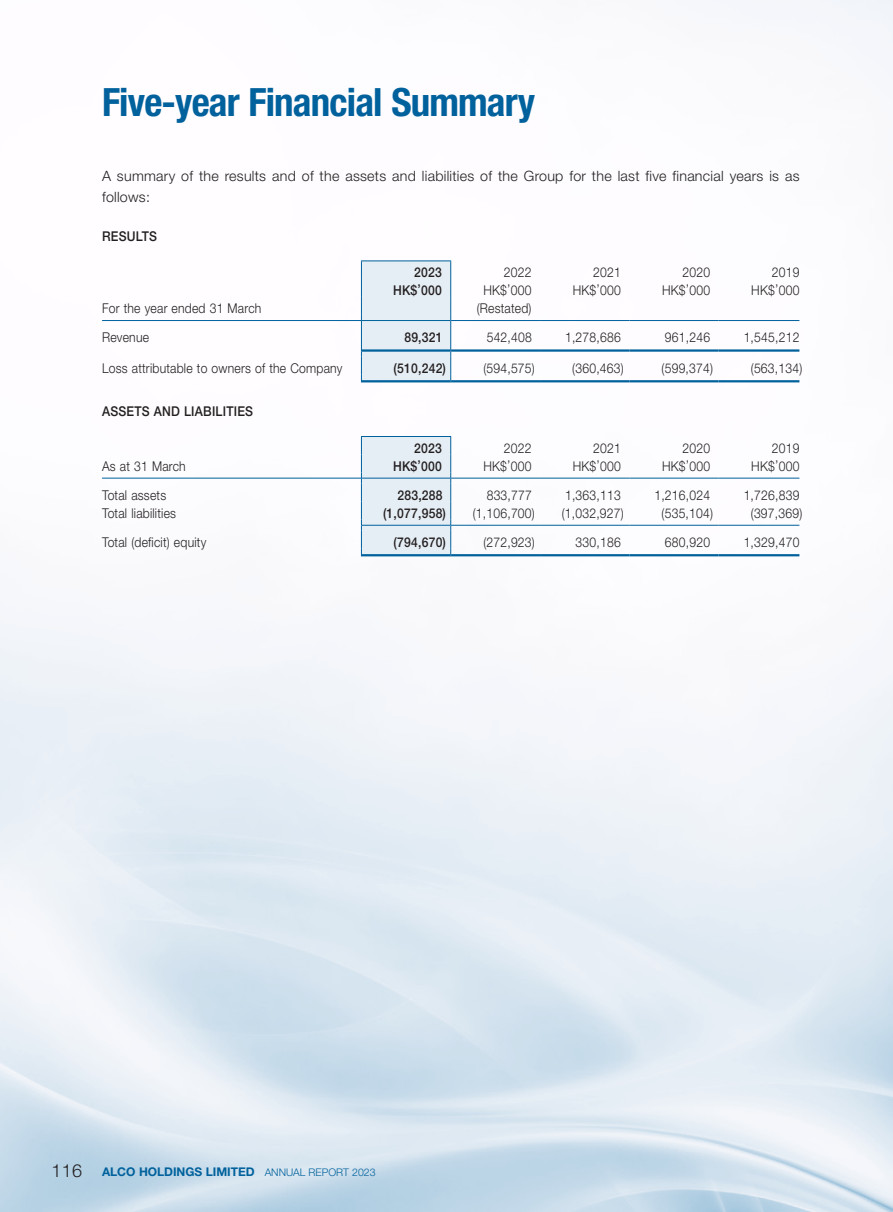
<style>
.page{position:relative;width:893px;height:1212px;background:#fff}
.page>*{position:absolute;margin:0;border:0;box-sizing:border-box;transform-origin:0 0}
.t1{font:700 condensed 39px "Helvetica Neue LT Std";letter-spacing:-.02em;color:#00619c}
.t2{font:300 18px "Helvetica Neue LT Std";color:#231f20}
.Body_Text{font:300 14.25px/21px "Helvetica Neue LT Std";letter-spacing:.02em;color:#231f20}
.Body_Text-2{font:300 13.5px "Helvetica Neue LT Std";letter-spacing:.02em;color:#231f20;scale:.9 1}
.Body_Text-3{font:500 13.5px "Helvetica Neue LT Std";letter-spacing:.02em;color:#231f20;scale:.9 1}
.t3{font:700 12px "Helvetica Neue LT Std";letter-spacing:-.005em;color:#00619c}
.s1{font-weight:300;font-size:10.5px}
</style>
<div class="page">
<div style="left:361px;top:261px;width:90px;height:121px;background:#e6eef5"></div>
<hr style="left:361px;top:260px;width:90px;height:1px;background:#00619c">
<hr style="left:102px;top:320px;width:259px;height:1px;background:#00619c">
<hr style="left:362px;top:320px;width:88px;height:1px;background:#00619c">
<hr style="left:451px;top:320px;width:89px;height:1px;background:#00619c">
<hr style="left:540px;top:320px;width:89px;height:1px;background:#00619c">
<hr style="left:629px;top:320px;width:90px;height:1px;background:#00619c">
<hr style="left:719px;top:320px;width:80px;height:1px;background:#00619c">
<hr style="left:362px;top:349px;width:88px;height:3px;background:#00619c">
<hr style="left:451px;top:349px;width:89px;height:3px;background:#00619c">
<hr style="left:540px;top:349px;width:89px;height:3px;background:#00619c">
<hr style="left:629px;top:349px;width:90px;height:3px;background:#00619c">
<hr style="left:719px;top:349px;width:80px;height:3px;background:#00619c">
<hr style="left:362px;top:380px;width:88px;height:2px;background:#00619c">
<hr style="left:451px;top:380px;width:89px;height:2px;background:#00619c">
<hr style="left:540px;top:380px;width:89px;height:2px;background:#00619c">
<hr style="left:629px;top:380px;width:90px;height:2px;background:#00619c">
<hr style="left:719px;top:380px;width:80px;height:2px;background:#00619c">
<div style="left:361px;top:437px;width:90px;height:119px;background:#e6eef5"></div>
<hr style="left:361px;top:436px;width:90px;height:1px;background:#00619c">
<hr style="left:102px;top:478px;width:259px;height:1px;background:#00619c">
<hr style="left:362px;top:478px;width:88px;height:1px;background:#00619c">
<hr style="left:451px;top:478px;width:89px;height:1px;background:#00619c">
<hr style="left:540px;top:478px;width:89px;height:1px;background:#00619c">
<hr style="left:629px;top:478px;width:90px;height:1px;background:#00619c">
<hr style="left:719px;top:478px;width:80px;height:1px;background:#00619c">
<hr style="left:362px;top:525px;width:88px;height:1px;background:#00619c">
<hr style="left:451px;top:525px;width:89px;height:1px;background:#00619c">
<hr style="left:540px;top:525px;width:89px;height:1px;background:#00619c">
<hr style="left:629px;top:525px;width:90px;height:1px;background:#00619c">
<hr style="left:719px;top:525px;width:80px;height:1px;background:#00619c">
<hr style="left:362px;top:554px;width:88px;height:2px;background:#00619c">
<hr style="left:451px;top:554px;width:89px;height:2px;background:#00619c">
<hr style="left:540px;top:554px;width:89px;height:2px;background:#00619c">
<hr style="left:629px;top:554px;width:90px;height:2px;background:#00619c">
<hr style="left:719px;top:554px;width:80px;height:2px;background:#00619c">
<h1 class="t1" style="left:102px;top:78px;width:434px">Five-year Financial Summary</h1>
<p class="Body_Text" style="left:102px;top:165px;width:699px">A summary of the results and of the assets and liabilities of the Group for the last five financial years is as follows:</p>
<p class="Body_Text-3" style="left:102px;top:228px;width:63px">RESULTS</p>
<p class="Body_Text-3" style="left:414px;top:264px;width:32px">2023</p>
<p class="Body_Text-2" style="left:504px;top:264px;width:32px">2022</p>
<p class="Body_Text-2" style="left:593px;top:264px;width:32px">2021</p>
<p class="Body_Text-2" style="left:682px;top:264px;width:32px">2020</p>
<p class="Body_Text-2" style="left:772px;top:264px;width:32px">2019</p>
<p class="Body_Text-3" style="left:393px;top:282px;width:56px">HK$’000</p>
<p class="Body_Text-2" style="left:483px;top:282px;width:55px">HK$’000</p>
<p class="Body_Text-2" style="left:573px;top:282px;width:55px">HK$’000</p>
<p class="Body_Text-2" style="left:662px;top:282px;width:55px">HK$’000</p>
<p class="Body_Text-2" style="left:751px;top:282px;width:55px">HK$’000</p>
<p class="Body_Text-2" style="left:102px;top:300px;width:179px">For the year ended 31 March</p>
<p class="Body_Text-2" style="left:477px;top:300px;width:62px">(Restated)</p>
<p class="Body_Text-2" style="left:102px;top:329px;width:54px">Revenue</p>
<p class="Body_Text-3" style="left:404px;top:329px;width:44px">89,321</p>
<p class="Body_Text-2" style="left:487px;top:329px;width:52px">542,408</p>
<p class="Body_Text-2" style="left:565px;top:329px;width:63px">1,278,686</p>
<p class="Body_Text-2" style="left:665px;top:329px;width:52px">961,246</p>
<p class="Body_Text-2" style="left:744px;top:329px;width:63px">1,545,212</p>
<p class="Body_Text-2" style="left:102px;top:360px;width:269px">Loss attributable to owners of the Company</p>
<p class="Body_Text-3" style="left:394px;top:360px;width:60px">(510,242)</p>
<p class="Body_Text-2" style="left:483px;top:360px;width:59px">(594,575)</p>
<p class="Body_Text-2" style="left:572px;top:360px;width:59px">(360,463)</p>
<p class="Body_Text-2" style="left:662px;top:360px;width:59px">(599,374)</p>
<p class="Body_Text-2" style="left:751px;top:360px;width:59px">(563,134)</p>
<p class="Body_Text-3" style="left:102px;top:403px;width:169px">ASSETS AND LIABILITIES</p>
<p class="Body_Text-3" style="left:414px;top:440px;width:32px">2023</p>
<p class="Body_Text-2" style="left:504px;top:440px;width:32px">2022</p>
<p class="Body_Text-2" style="left:593px;top:440px;width:32px">2021</p>
<p class="Body_Text-2" style="left:682px;top:440px;width:32px">2020</p>
<p class="Body_Text-2" style="left:772px;top:440px;width:32px">2019</p>
<p class="Body_Text-2" style="left:102px;top:458px;width:95px">As at 31 March</p>
<p class="Body_Text-3" style="left:393px;top:458px;width:56px">HK$’000</p>
<p class="Body_Text-2" style="left:483px;top:458px;width:55px">HK$’000</p>
<p class="Body_Text-2" style="left:573px;top:458px;width:55px">HK$’000</p>
<p class="Body_Text-2" style="left:662px;top:458px;width:55px">HK$’000</p>
<p class="Body_Text-2" style="left:751px;top:458px;width:55px">HK$’000</p>
<p class="Body_Text-2" style="left:102px;top:487px;width:73px">Total assets</p>
<p class="Body_Text-3" style="left:397px;top:487px;width:52px">283,288</p>
<p class="Body_Text-2" style="left:487px;top:487px;width:52px">833,777</p>
<p class="Body_Text-2" style="left:565px;top:487px;width:63px">1,363,113</p>
<p class="Body_Text-2" style="left:654px;top:487px;width:63px">1,216,024</p>
<p class="Body_Text-2" style="left:744px;top:487px;width:63px">1,726,839</p>
<p class="Body_Text-2" style="left:102px;top:505px;width:84px">Total liabilities</p>
<p class="Body_Text-3" style="left:383px;top:505px;width:71px">(1,077,958)</p>
<p class="Body_Text-2" style="left:473px;top:505px;width:70px">(1,106,700)</p>
<p class="Body_Text-2" style="left:562px;top:505px;width:70px">(1,032,927)</p>
<p class="Body_Text-2" style="left:662px;top:505px;width:59px">(535,104)</p>
<p class="Body_Text-2" style="left:751px;top:505px;width:59px">(397,369)</p>
<p class="Body_Text-2" style="left:102px;top:534px;width:117px">Total (deficit) equity</p>
<p class="Body_Text-3" style="left:394px;top:534px;width:60px">(794,670)</p>
<p class="Body_Text-2" style="left:483px;top:534px;width:59px">(272,923)</p>
<p class="Body_Text-2" style="left:576px;top:534px;width:52px">330,186</p>
<p class="Body_Text-2" style="left:665px;top:534px;width:52px">680,920</p>
<p class="Body_Text-2" style="left:744px;top:534px;width:63px">1,329,470</p>
<h2 class="t2" style="left:52px;top:1159px;width:32px">116</h2>
<p class="t3" style="left:102px;top:1164px;width:275px">ALCO HOLDINGS LIMITED <span class="s1">ANNUAL REPORT 2023</span></p>
</div>
